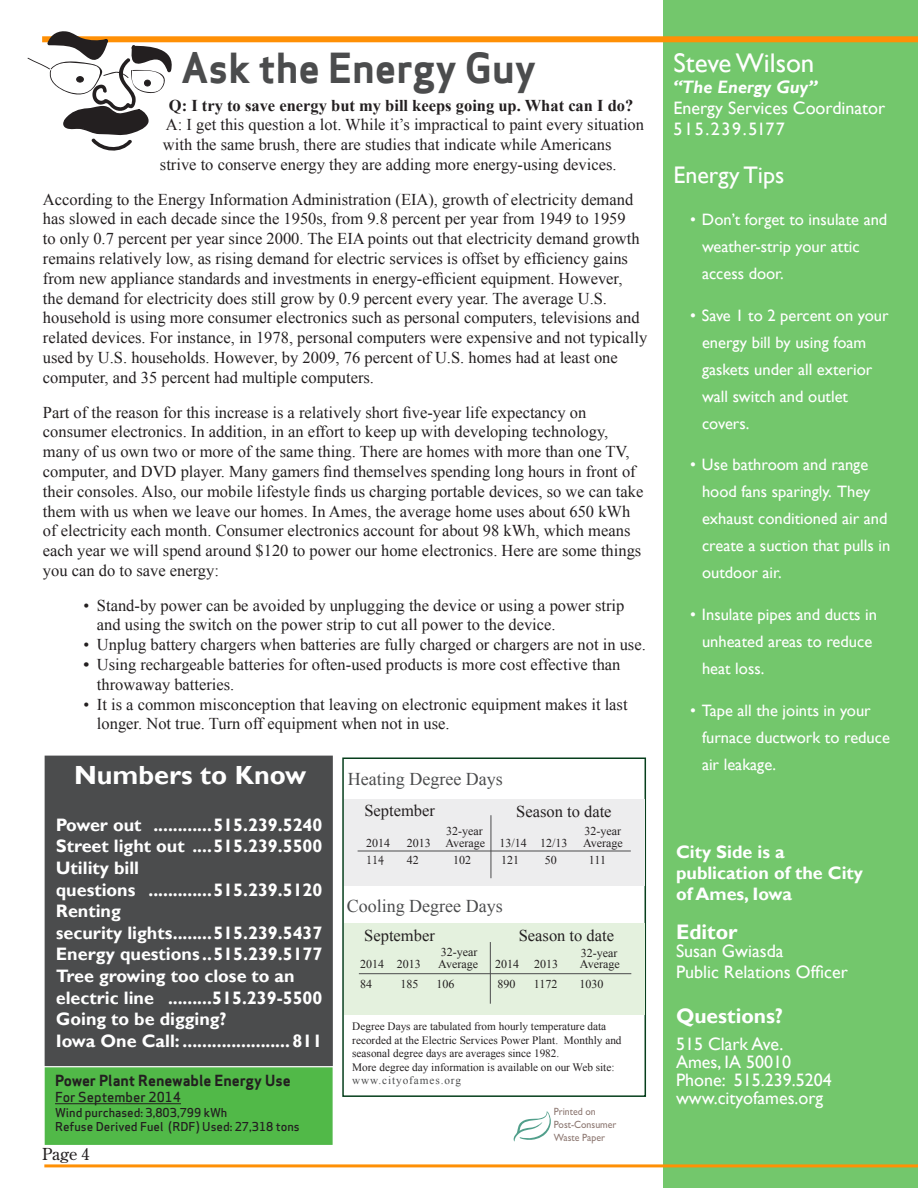
<style>
.page{position:relative;width:918px;height:1188px;background:#fff}
.page>*{position:absolute;margin:0;border:0;box-sizing:border-box;transform-origin:0 0}
.t1{font:700 40.5px "Apex Sans";color:#4b4c4d}
.t2{font:700 27px "Gill Sans";color:#fff}
.t3{font:27px "Gill Sans";color:#fff}
.t4{font:24px "Gill Sans";color:#fff}
.t5{font:700 21px "Gill Sans";color:#fff}
.t6{font:700 18px/21px "Gill Sans";color:#fff}
.t7{font:18px "Gill Sans";color:#fff}
.t8{font:18px "Times New Roman";color:#4b4c4d}
.t9{font:italic 700 18px "Gill Sans";color:#fff}
.t10{font:18px "Gill Sans";letter-spacing:.09em;color:#fff}
.t11{font:16.5px/19.8px "Times New Roman";color:#231f20}
.t12{font:16.5px/27px "Gill Sans";color:#fff}
.t13{font:700 16.5px "Times New Roman";color:#231f20}
.t14{font:16.5px "Century Old Style Std";color:#231f20}
.t15{font:700 15px "Apex Sans H";color:#231f20}
.t16{font:500 13.5px "Apex Sans H";color:#231f20}
.Body_Text_Green{font:12px "Times New Roman";color:#231f20}
.t17{font:500 12px "Apex Sans H";color:#231f20}
.t18{font:12px "Goudy Old Style BT";color:#231f20}
.t19{font:11.25px/13.5px "Times New Roman";color:#231f20}
.t20{font:10.5px/12.6px "Gill Sans";color:#8d7872;scale:.94 1}
.s1{font-weight:700}
.s2{color:#4b4c4d}
</style>
<div class="page">
<div style="left:663px;top:0;width:255px;height:1188px;background:#73c76c"></div>
<div style="left:42px;top:36px;width:876px;height:6px;background:#ff9005"></div>
<hr style="left:44px;top:1164px;width:874px;height:3px;background:#ff9005">
<svg style="left:27px;top:31px;width:147px;height:120px"></svg>
<div style="left:144px;top:80px;width:7px;height:6px;border:1px solid #231f20;border-radius:50%"></div>
<div style="left:342px;top:758px;width:304px;height:339px;background:#fff;border:2px solid #063e1c"></div>
<div style="left:344px;top:924px;width:301px;height:91px;background:#e4f1de"></div>
<hr style="left:359px;top:973px;width:272px;height:1px;background:#4b4c4d">
<hr style="left:490px;top:942px;width:1px;height:62px;background:#4b4c4d">
<div style="left:45px;top:756px;width:288px;height:310px;background:#4b4c4d"></div>
<div style="left:344px;top:799px;width:301px;height:86px;background:#ededee"></div>
<hr style="left:358px;top:851px;width:273px;height:1px;background:#4b4c4d">
<hr style="left:491px;top:815px;width:1px;height:63px;background:#4b4c4d">
<svg style="left:514px;top:1111px;width:37px;height:31px"></svg>
<div style="left:45px;top:1067px;width:288px;height:78px;background:#51b948;border:2px solid #50b848"></div>
<hr style="left:55px;top:1103px;width:126px;height:1px;background:#231f20">
<p class="t1" style="left:181px;top:42px;width:357px">Ask the Energy Guy</p>
<p class="t13" style="left:169px;top:94px;width:466px">Q: I try to save energy but my bill keeps going up. What can I do?</p>
<p class="t11" style="left:166px;top:115px;width:480px">A: I get this question a lot. While it’s impractical to paint every situation</p>
<p class="t11" style="left:163px;top:135px;width:450px">with the same brush, there are studies that indicate while Americans</p>
<p class="t11" style="left:160px;top:154px;width:458px">strive to conserve energy they are adding more energy-using devices.</p>
<p class="t11" style="left:43px;top:189px;width:606px">According to the Energy Information Administration (EIA), growth of electricity demand has slowed in each decade since the 1950s, from 9.8 percent per year from 1949 to 1959<br>to only 0.7 percent per year since 2000. The EIA points out that electricity demand growth remains relatively low, as rising demand for electric services is offset by efficiency gains from new appliance standards and investments in energy-efficient equipment. However,<br>the demand for electricity does still grow by 0.9 percent every year. The average U.S. household is using more consumer electronics such as personal computers, televisions and related devices. For instance, in 1978, personal computers were expensive and not typically used by U.S. households. However, by 2009, 76 percent of U.S. homes had at least one computer, and 35 percent had multiple computers.</p>
<p class="t11" style="left:43px;top:402px;width:602px">Part of the reason for this increase is a relatively short five-year life expectancy on consumer electronics. In addition, in an effort to keep up with developing technology, many of us own two or more of the same thing. There are homes with more than one TV, computer, and DVD player. Many gamers find themselves spending long hours in front of their consoles. Also, our mobile lifestyle finds us charging portable devices, so we can take them with us when we leave our homes. In Ames, the average home uses about 650 kWh of electricity each month. Consumer electronics account for about 98 kWh, which means each year we will spend around $120 to power our home electronics. Here are some things you can do to save energy:</p>
<p class="t11" style="left:97px;top:595px;width:529px;text-indent:-14px">• Stand-by power can be avoided by unplugging the device or using a power strip and using the switch on the power strip to cut all power to the device.</p>
<p class="t11" style="left:83px;top:634px;width:564px">• Unplug battery chargers when batteries are fully charged or chargers are not in use.</p>
<p class="t11" style="left:97px;top:654px;width:525px;text-indent:-13px"><span class="s1">•</span> Using rechargeable batteries for often-used products is more cost effective than throwaway batteries.</p>
<p class="t11" style="left:97px;top:694px;width:532px;text-indent:-13px">• It is a common misconception that leaving on electronic equipment makes it last longer. Not true. Turn off equipment when not in use.</p>
<p class="t8" style="left:348px;top:767px;width:156px">Heating Degree Days</p>
<p class="t2" style="left:74px;top:759px;width:234px">Numbers to Know</p>
<p class="t6" style="left:56px;top:815px;width:268px">Power out ............515.239.5240</p>
<p class="t6" style="left:56px;top:836px;width:268px">Street light out ....515.239.5500</p>
<p class="t6" style="left:56px;top:858px;width:85px">Utility bill</p>
<p class="t6" style="left:56px;top:880px;width:268px">questions .............515.239.5120</p>
<p class="t6" style="left:56px;top:901px;width:268px;line-height:21.6px">Renting<br>security lights........515.239.5437</p>
<p class="t6" style="left:56px;top:944px;width:268px">Energy questions ..515.239.5177</p>
<p class="t6" style="left:56px;top:966px;width:268px;line-height:21.6px">Tree growing too close to an electric line .........515.239-5500</p>
<p class="t6" style="left:56px;top:1009px;width:172px">Going to be digging?</p>
<p class="t6" style="left:56px;top:1031px;width:268px">Iowa One Call: ...................... 811</p>
<p class="t11" style="left:364px;top:800px;width:72px">September</p>
<p class="t11" style="left:516px;top:802px;width:97px">Season to date</p>
<p class="Body_Text_Green" style="left:446px;top:823px;width:38px">32-year</p>
<p class="Body_Text_Green" style="left:585px;top:822px;width:38px">32-year</p>
<p class="Body_Text_Green" style="left:366px;top:835px;width:25px">2014</p>
<p class="Body_Text_Green" style="left:407px;top:835px;width:162px">2013 Average 13/14 12/13</p>
<p class="Body_Text_Green" style="left:583px;top:835px;width:41px">Average</p>
<p class="t18" style="left:366px;top:852px;width:19px">114</p>
<p class="Body_Text_Green" style="left:407px;top:851px;width:13px">42</p>
<p class="Body_Text_Green" style="left:453px;top:851px;width:19px">102</p>
<p class="Body_Text_Green" style="left:501px;top:851px;width:19px">121</p>
<p class="Body_Text_Green" style="left:545px;top:851px;width:13px">50</p>
<p class="Body_Text_Green" style="left:589px;top:851px;width:19px">111</p>
<p class="t8" style="left:347px;top:894px;width:157px">Cooling Degree Days</p>
<p class="t11" style="left:364px;top:926px;width:72px">September</p>
<p class="t11" style="left:519px;top:926px;width:97px">Season to date</p>
<p class="Body_Text_Green" style="left:360px;top:956px;width:62px">2014 2013</p>
<p class="Body_Text_Green" style="left:438px;top:956px;width:41px">Average</p>
<p class="Body_Text_Green" style="left:495px;top:956px;width:25px">2014</p>
<p class="Body_Text_Green" style="left:534px;top:956px;width:25px">2013</p>
<p class="Body_Text_Green" style="left:580px;top:956px;width:41px">Average</p>
<p class="Body_Text_Green" style="left:360px;top:976px;width:13px">84</p>
<p class="Body_Text_Green" style="left:401px;top:976px;width:19px">185</p>
<p class="Body_Text_Green" style="left:437px;top:976px;width:19px">106</p>
<p class="Body_Text_Green" style="left:497px;top:976px;width:19px">890</p>
<p class="Body_Text_Green" style="left:534px;top:976px;width:25px">1172</p>
<p class="Body_Text_Green" style="left:580px;top:976px;width:25px">1030</p>
<p class="Body_Text_Green" style="left:441px;top:944px;width:38px">32-year</p>
<p class="Body_Text_Green" style="left:581px;top:944px;width:38px">32-year</p>
<p class="t19" style="left:352px;top:1019px;width:271px">Degree Days are tabulated from hourly temperature data recorded at the Electric Services Power Plant. Monthly and seasonal degree days are averages since 1982.</p>
<p class="t19" style="left:352px;top:1060px;width:264px">More degree day information is available on our Web site: <span class="s2">www.cityofames.org</span></p>
<p class="t15" style="left:55px;top:1071px;width:237px">Power Plant Renewable Energy Use</p>
<p class="t16" style="left:55px;top:1089px;width:128px">For September 2014</p>
<p class="t17" style="left:55px;top:1105px;width:174px">Wind purchased: 3,803,799 kWh</p>
<p class="t17" style="left:55px;top:1119px;width:246px">Refuse Derived Fuel (RDF) Used: 27,318 tons</p>
<p class="t20" style="left:554px;top:1106px;width:68px">Printed on<br>Post-Consumer<br>Waste Paper</p>
<p class="t14" style="left:42px;top:1144px;width:49px">Page 4</p>
<p class="t3" style="left:674px;top:47px;width:142px">Steve Wilson</p>
<p class="t9" style="left:674px;top:76px;width:145px">“The Energy Guy”</p>
<p class="t7" style="left:674px;top:97px;width:213px">Energy Services Coordinator</p>
<p class="t10" style="left:674px;top:118px;width:113px">515.239.5177</p>
<p class="t4" style="left:674px;top:161px;width:112px">Energy Tips</p>
<p class="t12" style="left:702px;top:206px;width:187px;text-indent:-12px">• Don’t forget to insulate and weather-strip your attic access door.</p>
<p class="t12" style="left:702px;top:302px;width:188px;text-indent:-12px">• Save 1 to 2 percent on your energy bill by using foam gaskets under all exterior wall switch and outlet covers.</p>
<p class="t12" style="left:702px;top:452px;width:190px;text-indent:-12px">• Use bathroom and range hood fans sparingly. They exhaust conditioned air and create a suction that pulls in outdoor air.</p>
<p class="t12" style="left:702px;top:601px;width:177px;text-indent:-12px">• Insulate pipes and ducts in unheated areas to reduce heat loss.</p>
<p class="t12" style="left:702px;top:697px;width:190px;text-indent:-12px">• Tape all the joints in your furnace ductwork to reduce air leakage.</p>
<p class="t6" style="left:676px;top:842px;width:189px">City Side is a publication of the City of Ames, Iowa</p>
<p class="t5" style="left:676px;top:919px;width:63px">Editor</p>
<p class="t7" style="left:676px;top:940px;width:109px">Susan Gwiasda</p>
<p class="t7" style="left:676px;top:962px;width:173px">Public Relations Officer</p>
<p class="t5" style="left:676px;top:1004px;width:108px">Questions?</p>
<p class="t7" style="left:676px;top:1034px;width:109px">515 Clark Ave.</p>
<p class="t7" style="left:676px;top:1052px;width:117px">Ames, IA 50010</p>
<p class="t7" style="left:676px;top:1070px;width:157px">Phone: 515.239.5204</p>
<p class="t7" style="left:676px;top:1088px;width:149px">www.cityofames.org</p>
</div>
